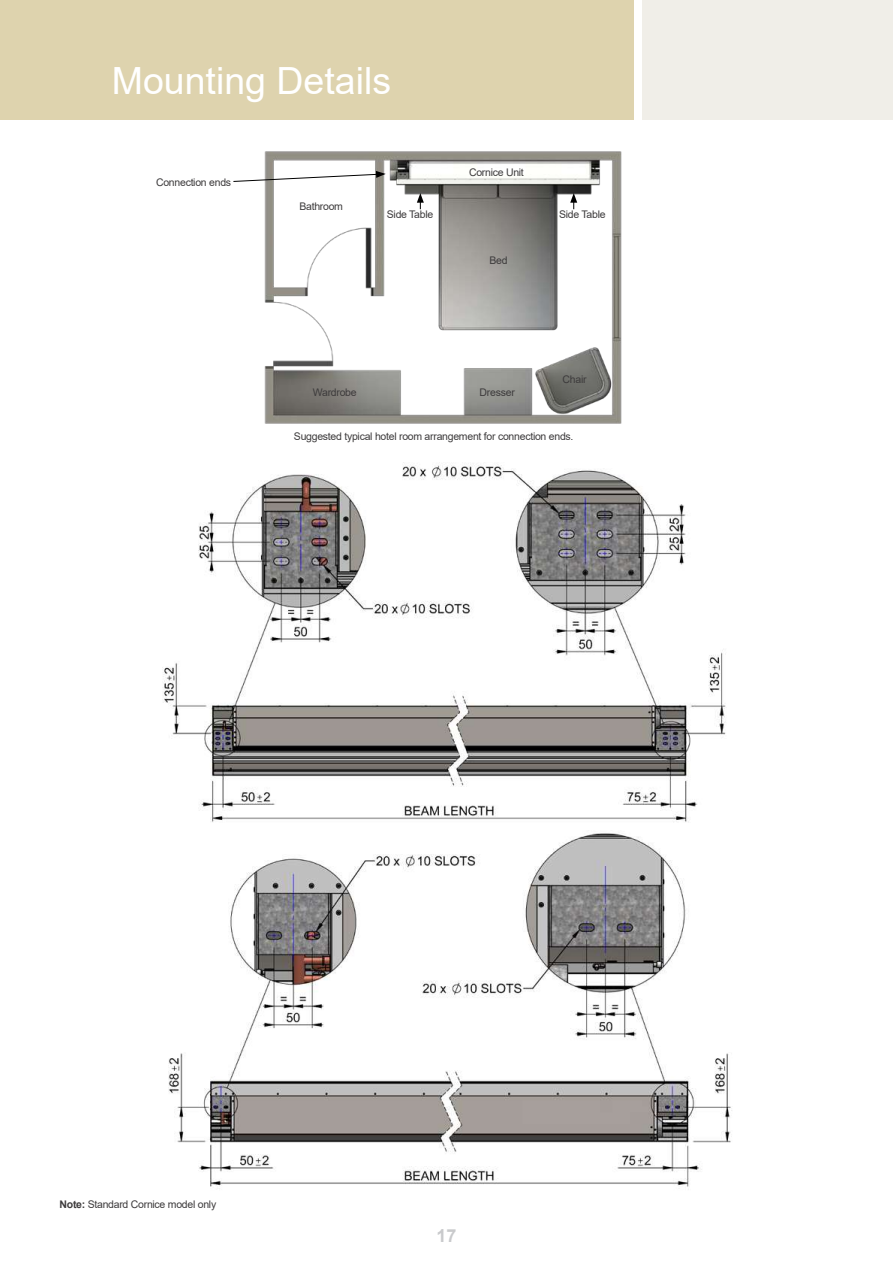
<style>
.page{position:relative;width:893px;height:1263px;background:#fff}
.page>*{position:absolute;margin:0;border:0;box-sizing:border-box;transform-origin:0 0}
.t1{font:37.5px "Arial";color:#fff}
.t2{font:700 18px "Arial";color:#c9cacc}
.t3{font:10.5px "Arial";letter-spacing:-.025em;color:#3d3b3c}
.s1{font-weight:700}
</style>
<div class="page">
<div style="left:642px;top:0;width:251px;height:119px;background:#f0eee8"></div>
<div style="left:0;top:0;width:634px;height:119px;background:#ded3ae"></div>
<img style="left:168px;top:833px;width:564px;height:357px">
<img style="left:162px;top:462px;width:564px;height:360px">
<img style="left:264px;top:151px;width:358px;height:273px">
<svg style="left:233px;top:171px;width:153px;height:11px"></svg>
<svg style="left:417px;top:193px;width:7px;height:16px"></svg>
<svg style="left:570px;top:193px;width:7px;height:16px"></svg>
<h1 class="t1" style="left:112px;top:55px;width:281px">Mounting Details</h1>
<p class="t3" style="left:156px;top:175px;width:77px">Connection ends</p>
<p class="t3" style="left:469px;top:165px;width:56px">Cornice Unit</p>
<p class="t3" style="left:299px;top:200px;width:45px">Bathroom</p>
<p class="t3" style="left:387px;top:207px;width:48px">Side Table</p>
<p class="t3" style="left:559px;top:207px;width:48px">Side Table</p>
<p class="t3" style="left:489px;top:254px;width:20px">Bed</p>
<p class="t3" style="left:313px;top:385px;width:45px">Wardrobe</p>
<p class="t3" style="left:480px;top:385px;width:37px">Dresser</p>
<p class="t3" style="left:563px;top:372px;width:26px">Chair</p>
<p class="t3" style="left:294px;top:429px;width:281px">Suggested typical hotel room arrangement for connection ends.</p>
<p class="t3" style="left:60px;top:1197px;width:158px"><span class="s1">Note:</span> Standard Cornice model only</p>
<h2 class="t2" style="left:436px;top:1223px;width:22px">17</h2>
</div>
